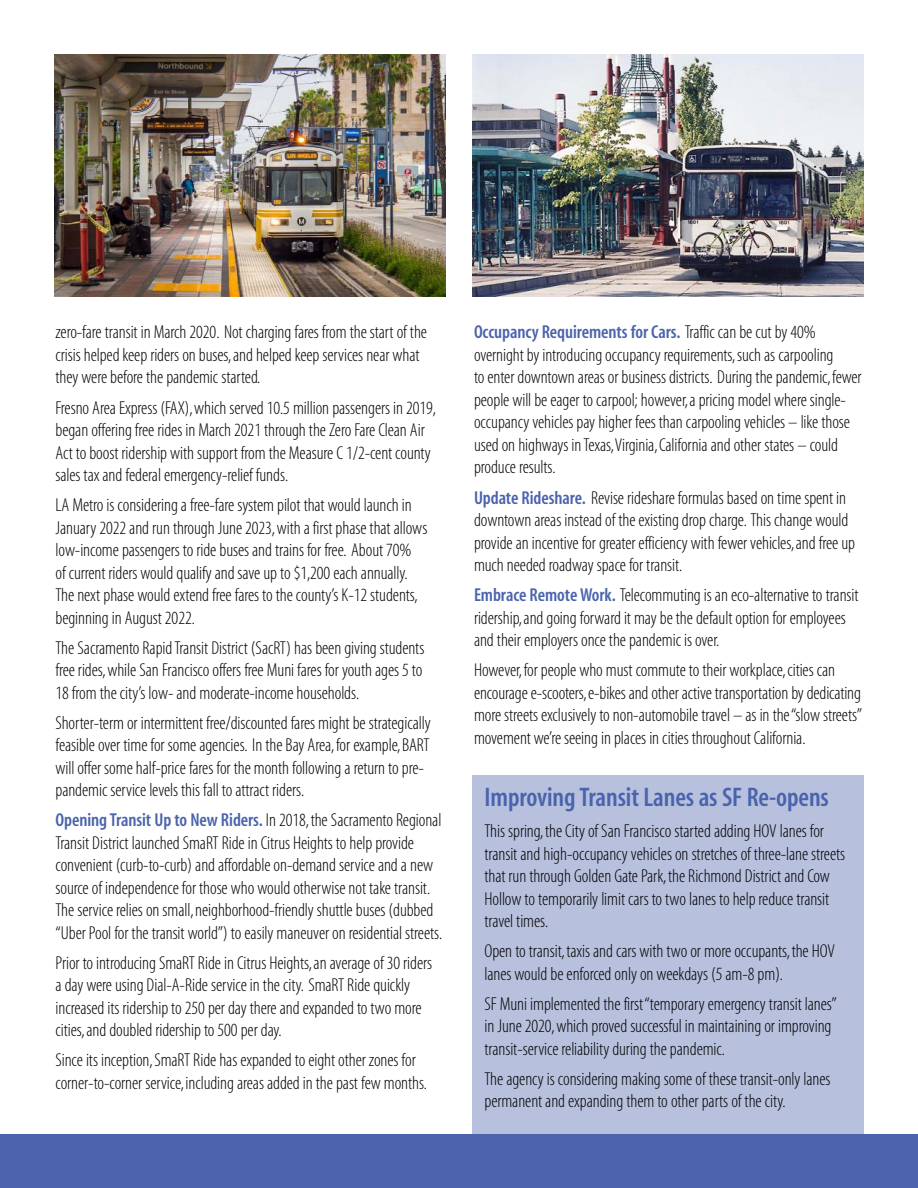
<style>
.page{position:relative;width:918px;height:1188px;background:#fff}
.page>*{position:absolute;margin:0;border:0;box-sizing:border-box;transform-origin:0 0}
.t1{font:27px "Myriad MM 565 300";letter-spacing:-.005em;color:#4a63ac}
.t2{font:18.75px/22.5px "Myriad MM 215 300";letter-spacing:-.005em;color:#000}
.t3{font:18.75px "Myriad MM 565 300";letter-spacing:-.005em;color:#4a63ac}
.s1{font-family:"Myriad MM 215 300";color:#000}
.s2{font-family:"Myriad MM 565 300";color:#4a63ac}
</style>
<div class="page">
<div style="left:0;top:1134px;width:918px;height:54px;background:#4a63ac"></div>
<img style="left:54px;top:54px;width:392px;height:243px">
<img style="left:472px;top:54px;width:392px;height:243px">
<div style="left:472px;top:776px;width:392px;height:358px;background:#b7c1de"></div>
<p class="t2" style="left:56px;top:323px;width:373px">zero-fare transit in March 2020. Not charging fares from the start of the crisis helped keep riders on buses,and helped keep services near what they were before the pandemic started.</p>
<p class="t2" style="left:56px;top:398px;width:382px">Fresno Area Express (FAX),which served 10.5 million passengers in 2019, began offering free rides in March 2021 through the Zero Fare Clean Air Act to boost ridership with support from the Measure C 1/2-cent county sales tax and federal emergency-relief funds.</p>
<p class="t2" style="left:56px;top:495px;width:373px">LA Metro is considering a free-fare system pilot that would launch in January 2022 and run through June 2023,with a first phase that allows low-income passengers to ride buses and trains for free. About 70%<br>of current riders would qualify and save up to $1,200 each annually.<br>The next phase would extend free fares to the county’s K-12 students, beginning in August 2022.</p>
<p class="t2" style="left:56px;top:638px;width:370px;text-align:justify">The Sacramento Rapid Transit District (SacRT) has been giving students free rides,while San Francisco offers free Muni fares for youth ages 5 to 18 from the city’s low- and moderate-income households.</p>
<p class="t2" style="left:56px;top:713px;width:377px">Shorter-term or intermittent free/discounted fares might be strategically feasible over time for some agencies. In the Bay Area,for example,BART will offer some half-price fares for the month following a return to pre&shy;pandemic service levels this fall to attract riders.</p>
<p class="t3" style="left:56px;top:813px;width:387px">Opening Transit Up to New Riders. <span class="s1">In 2018,the Sacramento Regional</span></p>
<p class="t2" style="left:56px;top:833px;width:388px">Transit District launched SmaRT Ride in Citrus Heights to help provide convenient (curb-to-curb) and affordable on-demand service and a new source of independence for those who would otherwise not take transit.<br>The service relies on small,neighborhood-friendly shuttle buses (dubbed “Uber Pool for the transit world”) to easily maneuver on residential streets.</p>
<p class="t2" style="left:56px;top:953px;width:378px">Prior to introducing SmaRT Ride in Citrus Heights,an average of 30 riders a day were using Dial-A-Ride service in the city. SmaRT Ride quickly increased its ridership to 250 per day there and expanded to two more cities,and doubled ridership to 500 per day.</p>
<p class="t2" style="left:56px;top:1051px;width:373px">Since its inception,SmaRT Ride has expanded to eight other zones for corner-to-corner service,including areas added in the past few months.</p>
<p class="t3" style="left:474px;top:325px;width:343px">Occupancy Requirements for Cars. <span class="s1">Traffic can be cut by 40%</span></p>
<p class="t2" style="left:474px;top:345px;width:389px">overnight by introducing occupancy requirements,such as carpooling<br>to enter downtown areas or business districts. During the pandemic,fewer people will be eager to carpool; however,a pricing model where single&shy;occupancy vehicles pay higher fees than carpooling vehicles – like those used on highways in Texas,Virginia,California and other states – could produce results.</p>
<p class="t2" style="left:474px;top:488px;width:383px"><span class="s2">Update Rideshare.</span> Revise rideshare formulas based on time spent in downtown areas instead of the existing drop charge. This change would provide an incentive for greater efficiency with fewer vehicles,and free up much needed roadway space for transit.</p>
<p class="t2" style="left:474px;top:585px;width:386px"><span class="s2">Embrace Remote Work.</span> Telecommuting is an eco-alternative to transit ridership,and going forward it may be the default option for employees and their employers once the pandemic is over.</p>
<p class="t2" style="left:474px;top:660px;width:390px">However,for people who must commute to their workplace,cities can encourage e-scooters,e-bikes and other active transportation by dedicating more streets exclusively to non-automobile travel – as in the “slow streets” movement we’re seeing in places in cities throughout California.</p>
<h1 class="t1" style="left:484px;top:787px;width:346px">Improving Transit Lanes as SF Re-opens</h1>
<p class="t2" style="left:484px;top:822px;width:362px">This spring,the City of San Francisco started adding HOV lanes for transit and high-occupancy vehicles on stretches of three-lane streets that run through Golden Gate Park,the Richmond District and Cow Hollow to temporarily limit cars to two lanes to help reduce transit travel times.</p>
<p class="t2" style="left:484px;top:942px;width:352px">Open to transit,taxis and cars with two or more occupants,the HOV lanes would be enforced only on weekdays (5 am-8 pm).</p>
<p class="t2" style="left:484px;top:994px;width:354px">SF Muni implemented the first “temporary emergency transit lanes” in June 2020,which proved successful in maintaining or improving transit-service reliability during the pandemic.</p>
<p class="t2" style="left:484px;top:1069px;width:348px">The agency is considering making some of these transit-only lanes permanent and expanding them to other parts of the city.</p>
</div>
